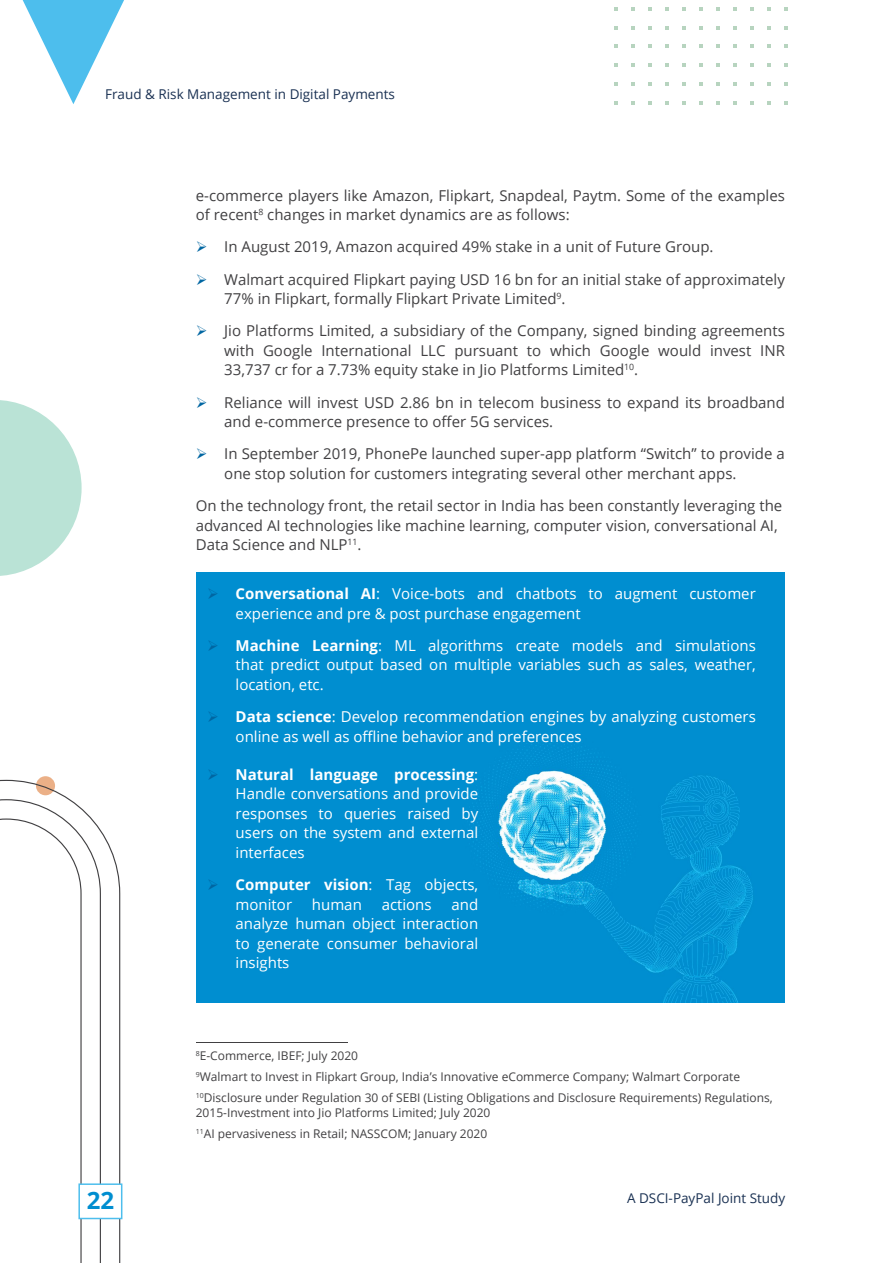
<style>
.page{position:relative;width:893px;height:1263px;background:#fff}
.page>*{position:absolute;margin:0;border:0;box-sizing:border-box;transform-origin:0 0}
.t1{font:700 24px "Open Sans";color:#008ed0}
.t2{font:15px/19.5px "Open Sans";color:#414042}
.t3{font:15px/19.5px "Open Sans";color:#fff}
.t4{font:13.5px "Open Sans";color:#1a3153}
.t5{font:12px/21.1px "Open Sans";color:#414042}
.s1{font-weight:700}
</style>
<div class="page">
<svg style="left:0;top:400px;width:82px;height:176px"></svg>
<svg style="left:36px;top:776px;width:19px;height:19px"></svg>
<svg style="left:0;top:780px;width:120px;height:483px"></svg>
<svg style="left:0;top:799px;width:101px;height:464px"></svg>
<svg style="left:0;top:818px;width:82px;height:445px"></svg>
<svg style="left:22px;top:0;width:102px;height:104px"></svg>
<div style="left:78px;top:1183px;width:44px;height:36px;background:#fff;border:2px solid #4dbeed"></div>
<div style="left:196px;top:572px;width:588px;height:430px;background:#008ed0"></div>
<img style="left:471px;top:745px;width:282px;height:257px">
<hr style="left:196px;top:1042px;width:152px;height:1px;background:#414042">
<p class="t4" style="left:105px;top:85px;width:291px">Fraud &amp; Risk Management in Digital Payments</p>
<p class="t2" style="left:196px;top:185px;width:591px">e-commerce players like Amazon, Flipkart, Snapdeal, Paytm. Some of the examples of recent<sup>8</sup> changes in market dynamics are as follows:</p>
<p class="t2" style="left:224px;top:230px;width:562px;line-height:32.2px">In August 2019, Amazon acquired 49% stake in a unit of Future Group.<br>Walmart acquired Flipkart paying USD 16 bn for an initial stake of approximately</p>
<p class="t2" style="left:224px;top:282px;width:562px;line-height:32.2px">77% in Flipkart, formally Flipkart Private Limited<sup>9</sup>.<br>Jio Platforms Limited, a subsidiary of the Company, signed binding agreements</p>
<p class="t2" style="left:224px;top:340px;width:562px">with Google International LLC pursuant to which Google would invest INR<br>33,737 cr for a 7.73% equity stake in Jio Platforms Limited<sup>10</sup>.</p>
<p class="t2" style="left:224px;top:392px;width:562px">Reliance will invest USD 2.86 bn in telecom business to expand its broadband and e-commerce presence to offer 5G services.</p>
<p class="t2" style="left:224px;top:444px;width:562px">In September 2019, PhonePe launched super-app platform “Switch” to provide a one stop solution for customers integrating several other merchant apps.</p>
<p class="t2" style="left:196px;top:495px;width:588px">On the technology front, the retail sector in India has been constantly leveraging the advanced AI technologies like machine learning, computer vision, conversational AI,<br>Data Science and NLP<sup>11</sup>.</p>
<p class="t3" style="left:236px;top:584px;width:522px"><span class="s1">Conversational AI</span>: Voice-bots and chatbots to augment customer experience and pre &amp; post purchase engagement</p>
<p class="t3" style="left:236px;top:635px;width:522px;text-align:justify"><span class="s1">Machine Learning</span>: ML algorithms create models and simulations that predict output based on multiple variables such as sales, weather, location, etc.</p>
<p class="t3" style="left:236px;top:707px;width:522px"><span class="s1">Data science</span>: Develop recommendation engines by analyzing customers online as well as offline behavior and preferences</p>
<p class="t3" style="left:236px;top:764px;width:244px;text-align:justify"><span class="s1">Natural language processing</span>:<br>Handle conversations and provide responses to queries raised by users on the system and external interfaces</p>
<p class="t3" style="left:236px;top:874px;width:244px"><span class="s1">Computer vision</span>: Tag objects, monitor</p>
<p class="t3" style="left:236px;top:894px;width:244px;text-align:justify;text-indent:216px">and analyze human object interaction to generate consumer behavioral insights</p>
<p class="t3" style="left:312px;top:894px;width:51px">human</p>
<p class="t3" style="left:382px;top:894px;width:51px">actions</p>
<p class="t5" style="left:196px;top:1044px;width:579px"><sup>8</sup>E-Commerce, IBEF; July 2020<br><sup>9</sup>Walmart to Invest in Flipkart Group, India’s Innovative eCommerce Company; Walmart Corporate<br><sup>10</sup>Disclosure under Regulation 30 of SEBI (Listing Obligations and Disclosure Requirements) Regulations,</p>
<p class="t5" style="left:196px;top:1101px;width:296px">2015-Investment into Jio Platforms Limited; July 2020<br><sup>11</sup>AI pervasiveness in Retail; NASSCOM; January 2020</p>
<h1 class="t1" style="left:87px;top:1183px;width:29px">22</h1>
<p class="t4" style="left:627px;top:1188px;width:160px">A DSCI-PayPal Joint Study</p>
</div>
